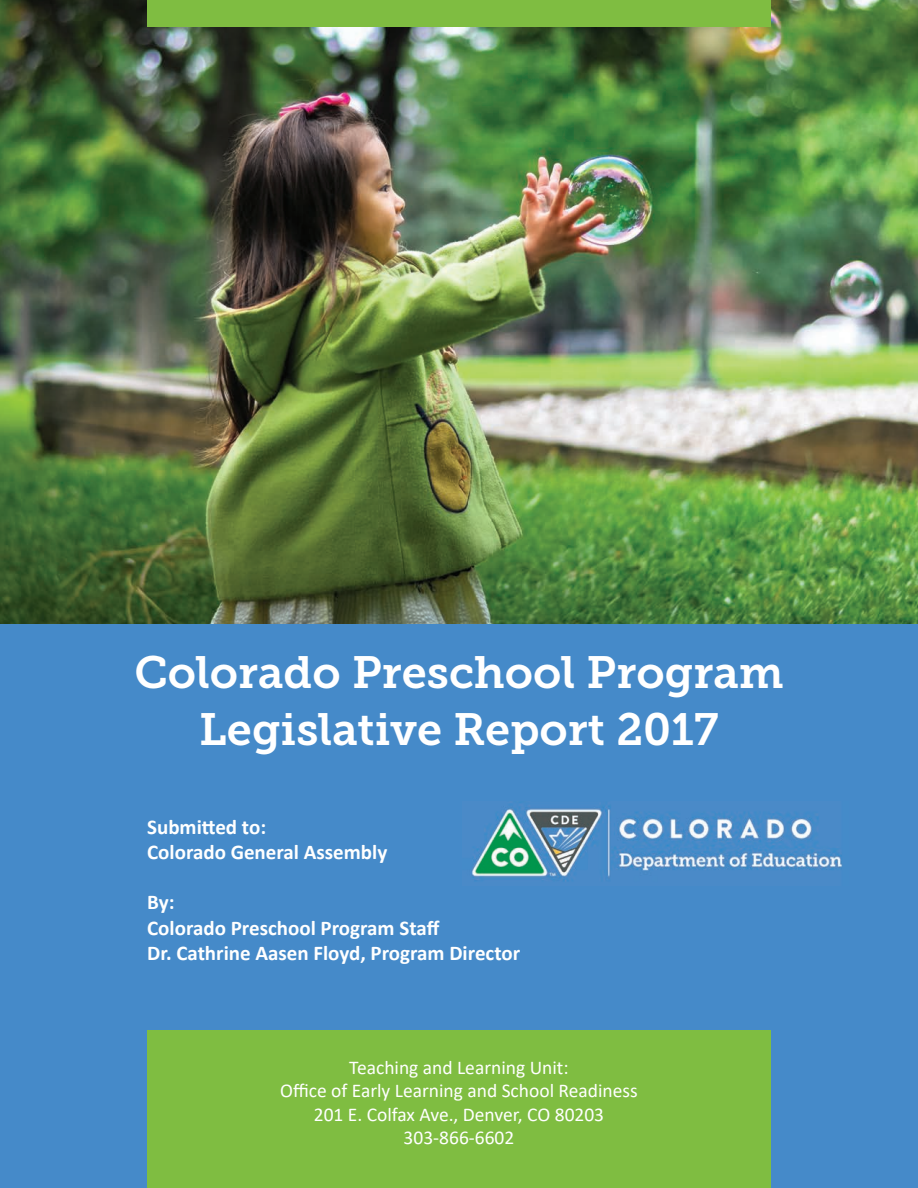
<style>
.page{position:relative;width:918px;height:1188px;background:#fff}
.page>*{position:absolute;margin:0;border:0;box-sizing:border-box;transform-origin:0 0}
.Cover_title{font:45px "Museo Slab 700";color:#fff}
.Cover_subhead{font:45px "Museo Slab 700";color:#fff}
.t1{font:700 21px/25.2px "Calibri";color:#fff}
.t2{font:19.5px "Calibri";color:#fff}
</style>
<div class="page">
<img style="left:0;top:0;width:918px;height:624px">
<div style="left:0;top:624px;width:918px;height:564px;background:#458ac9"></div>
<div style="left:147px;top:1030px;width:624px;height:158px;background:#7fbd41"></div>
<div style="left:147px;top:0;width:624px;height:27px;background:#7fbd41"></div>
<img style="left:471px;top:804px;width:371px;height:78px">
<p class="Cover_title" style="left:134px;top:647px;width:651px">Colorado Preschool Program</p>
<p class="Cover_subhead" style="left:199px;top:704px;width:521px">Legislative Report 2017</p>
<p class="t1" style="left:147px;top:814px;width:120px">Submitted to:</p>
<p class="t1" style="left:147px;top:839px;width:242px">Colorado General Assembly</p>
<p class="t1" style="left:147px;top:890px;width:29px">By:</p>
<p class="t1" style="left:147px;top:915px;width:375px">Colorado Preschool Program Staff<br>Dr. Cathrine Aasen Floyd, Program Director</p>
<p class="t2" style="left:349px;top:1054px;width:221px">Teaching and Learning Unit:</p>
<p class="t2" style="left:280px;top:1077px;width:359px">Office of Early Learning and School Readiness</p>
<p class="t2" style="left:314px;top:1101px;width:292px">201 E. Colfax Ave., Denver, CO 80203</p>
<p class="t2" style="left:404px;top:1124px;width:112px">303-866-6602</p>
</div>
